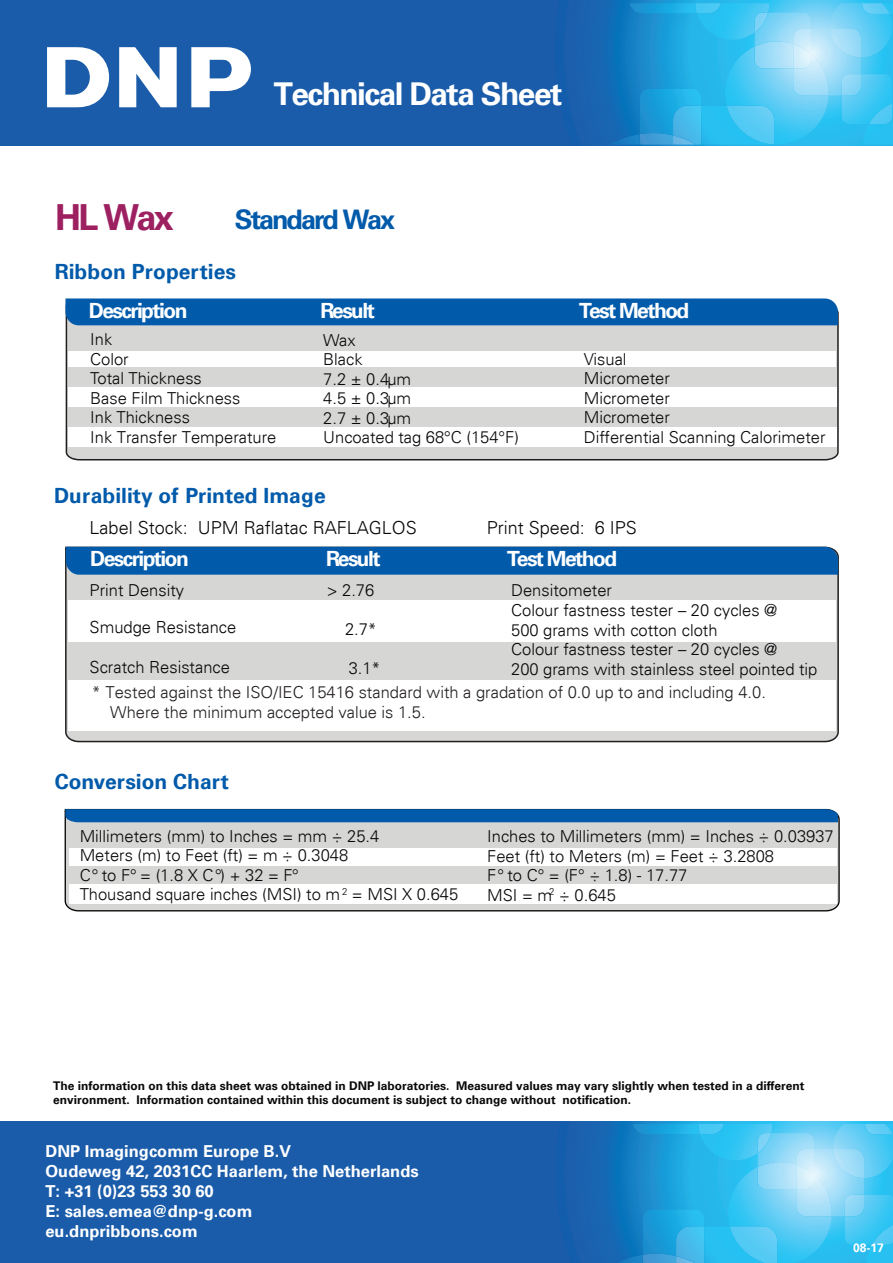
<style>
.page{position:relative;width:893px;height:1263px;background:#fff}
.page>*{position:absolute;margin:0;border:0;box-sizing:border-box;transform-origin:0 0}
.t1{font:700 36px "Univers";color:#9d2061}
.t2{font:700 31.5px "Univers";letter-spacing:-.045em;color:#fff}
.t3{font:700 27px "Univers";letter-spacing:-.075em;color:#015aaa}
.t4{font:700 21px "Univers";color:#015aaa}
.t5{font:700 21px "Univers";letter-spacing:-.075em;color:#fff}
.t6{font:300 18px "Univers";color:#060706}
.t7{font:300 16.65px "Univers";color:#060706}
.t8{font:300 16.5px/19.5px "Univers";color:#060706}
.t9{font:700 16.5px/19.8px "Univers";color:#fff}
.t10{font:300 16.5px/19.8px "Univers";color:#231f20}
.t11{font:700 12px/14.4px "Univers";color:#080908}
.t12{font:700 12px "Univers";color:#fff}
.t13{font:300 10.5px "Univers";color:#fff}
</style>
<div class="page">
<div style="left:0;top:0;width:893px;height:145px;background:#1a5caa"></div>
<svg style="left:609px;top:3px;width:284px;height:142px;background:#47b9e8"></svg>
<svg style="left:47px;top:47px;width:62px;height:60px"></svg>
<svg style="left:119px;top:47px;width:58px;height:60px"></svg>
<svg style="left:191px;top:47px;width:60px;height:60px"></svg>
<div style="left:0;top:1121px;width:893px;height:142px;background:#1a5caa"></div>
<svg style="left:617px;top:1124px;width:276px;height:139px;background:#49bbe9"></svg>
<div style="left:65px;top:814px;width:775px;height:97px;background:#d6d6d5"></div>
<div style="left:66px;top:310px;width:773px;height:150px;background:#d6d6d5"></div>
<svg style="left:65px;top:298px;width:773px;height:31px;background:#1e6bb0"></svg>
<div style="left:69px;top:351px;width:767px;height:16px;background:#fff"></div>
<div style="left:68px;top:427px;width:768px;height:19px;background:#fff"></div>
<div style="left:68px;top:387px;width:769px;height:19px;background:#fff"></div>
<svg style="left:65px;top:809px;width:773px;height:13px;background:#0159a7"></svg>
<div style="left:69px;top:848px;width:767px;height:17px;background:#fff"></div>
<div style="left:69px;top:884px;width:768px;height:20px;background:#fff"></div>
<div style="left:65px;top:547px;width:774px;height:195px;background:#d6d6d5"></div>
<svg style="left:66px;top:547px;width:772px;height:31px;background:#1867ae"></svg>
<div style="left:69px;top:680px;width:767px;height:50px;background:#fff"></div>
<div style="left:68px;top:601px;width:768px;height:41px;background:#fff"></div>
<h2 class="t2" style="left:274px;top:82px;width:290px">Technical Data Sheet</h2>
<h1 class="t1" style="left:55px;top:202px;width:120px">HL Wax</h1>
<h3 class="t3" style="left:235px;top:209px;width:162px">Standard Wax</h3>
<p class="t4" style="left:55px;top:263px;width:183px">Ribbon Properties</p>
<p class="t5" style="left:89px;top:302px;width:100px">Description</p>
<p class="t5" style="left:320px;top:302px;width:56px">Result</p>
<p class="t5" style="left:579px;top:302px;width:112px">Test Method</p>
<p class="t8" style="left:584px;top:350px;width:243px">Visual<br>Micrometer<br>Micrometer<br>Micrometer<br>Differential Scanning Calorimeter</p>
<p class="t8" style="left:90px;top:331px;width:188px">Ink<br>Color<br>Total Thickness<br>Base Film Thickness<br>Ink Thickness<br>Ink Transfer Temperature</p>
<p class="t8" style="left:323px;top:331px;width:197px">Wax<br>Black<br>7.2 ± 0.4µm<br>4.5 ± 0.3µm<br>2.7 ± 0.3µm<br>Uncoated tag 68°C (154°F)</p>
<p class="t4" style="left:54px;top:488px;width:273px">Durability of Printed Image</p>
<p class="t6" style="left:90px;top:521px;width:329px">Label Stock: UPM Raflatac RAFLAGLOS</p>
<p class="t6" style="left:487px;top:521px;width:152px">Print Speed: 6 IPS</p>
<p class="t5" style="left:90px;top:550px;width:100px">Description</p>
<p class="t5" style="left:326px;top:550px;width:56px">Result</p>
<p class="t5" style="left:507px;top:550px;width:112px">Test Method</p>
<p class="t8" style="left:511px;top:582px;width:308px">Densitometer<br>Colour fastness tester – 20 cycles @<br>500 grams with cotton cloth<br>Colour fastness tester – 20 cycles @<br>200 grams with stainless steel pointed tip</p>
<p class="t8" style="left:90px;top:582px;width:96px">Print Density</p>
<p class="t8" style="left:327px;top:582px;width:49px">&gt; 2.76</p>
<p class="t8" style="left:345px;top:621px;width:34px">2.7*</p>
<p class="t8" style="left:349px;top:660px;width:34px">3.1*</p>
<p class="t10" style="left:110px;top:684px;width:657px;text-indent:-18px">* Tested against the ISO/IEC 15416 standard with a gradation of 0.0 up to and including 4.0.<br>Where the minimum accepted value is 1.5.</p>
<p class="t7" style="left:90px;top:621px;width:148px">Smudge Resistance</p>
<p class="t7" style="left:90px;top:660px;width:142px">Scratch Resistance</p>
<p class="t4" style="left:55px;top:773px;width:176px">Conversion Chart</p>
<p class="t8" style="left:80px;top:827px;width:380px">Millimeters (mm) to Inches = mm ÷ 25.4<br>Meters (m) to Feet (ft) = m ÷ 0.3048<br>C° to F° = (1.8 X C°) + 32 = F°<br>Thousand square inches (MSI) to m <sup>2</sup> = MSI X 0.645</p>
<p class="t8" style="left:487px;top:828px;width:348px">Inches to Millimeters (mm) = Inches ÷ 0.03937<br>Feet (ft) to Meters (m) = Feet ÷ 3.2808<br>F° to C° = (F° ÷ 1.8) - 17.77<br>MSI = m<sup>2</sup> ÷ 0.645</p>
<p class="t11" style="left:53px;top:1079px;width:753px">The information on this data sheet was obtained in DNP laboratories. Measured values may vary slightly when tested in a different environment. Information contained within this document is subject to change without notification.</p>
<p class="t9" style="left:38px;top:1141px;width:35px">DNP</p>
<p class="t9" style="left:271px;top:1141px;width:16px">V.</p>
<p class="t9" style="left:45px;top:1143px;width:375px">DNP Imagingcomm Europe B.V<br>Oudeweg 42, 2031CC Haarlem, the Netherlands<br>T: +31 (0)23 553 30 60<br>E: sales.emea@dnp-g.com<br>eu.dnpribbons.com</p>
<p class="t13" style="left:852px;top:1237px;width:28px">11-15</p>
<p class="t12" style="left:853px;top:1243px;width:32px">08-17</p>
</div>
